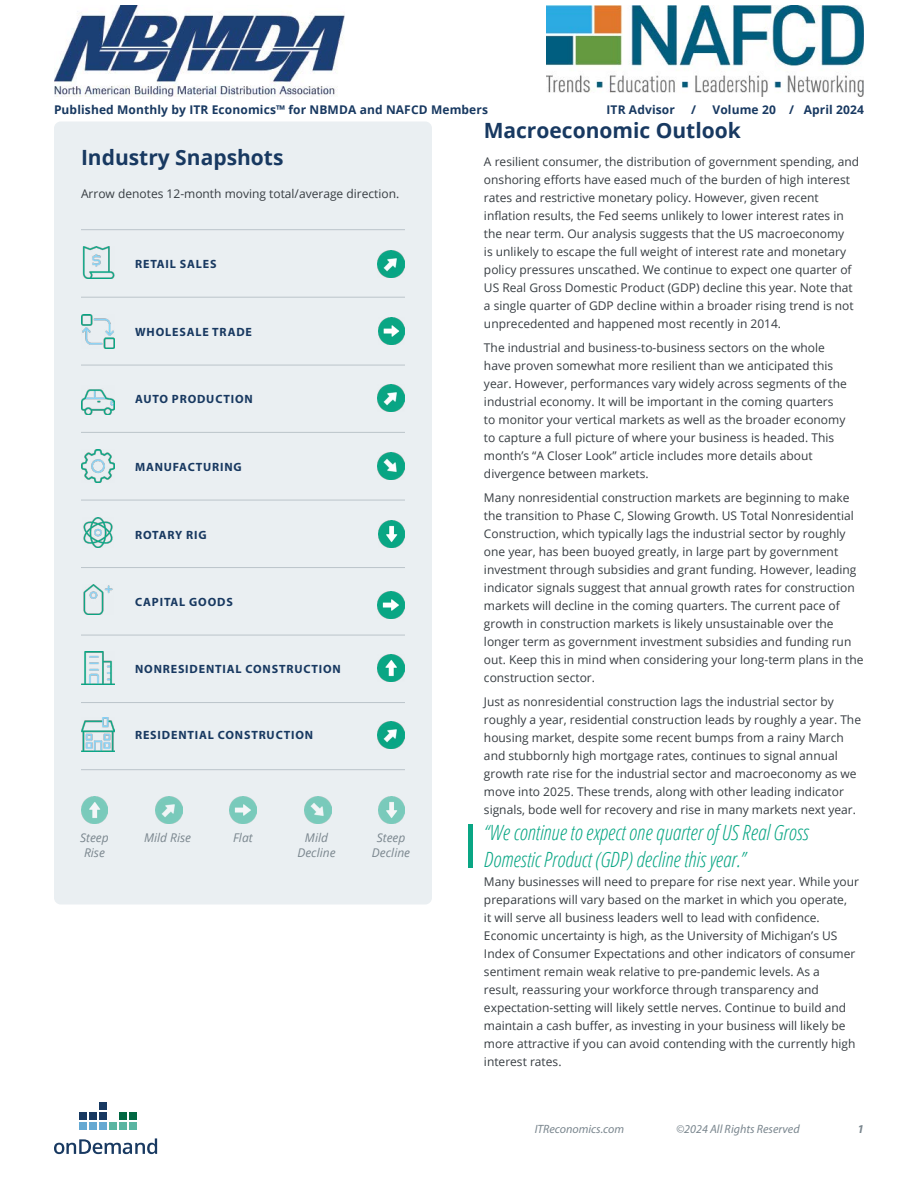
<style>
.page{position:relative;width:918px;height:1188px;background:#fff}
.page>*{position:absolute;margin:0;border:0;box-sizing:border-box;transform-origin:0 0}
.t1{font:italic 300 condensed 21px/27px "Open Sans";color:#09a684}
.t2{font:700 21px "Open Sans";color:#183961}
.t3{font:12px/18px "Open Sans";color:#373d42}
.t4{font:700 12px "Myriad Pro";letter-spacing:.07em;color:#183961}
.t5{font:700 12px "Open Sans";letter-spacing:.01em;color:#183961}
.t6{font:italic 12px/15px "Open Sans";color:#7a868e;text-align:center}
.t7{font:italic 12px "Myriad Pro";color:#7a868e}
.t8{font:italic 700 12px "Myriad Pro";color:#7a868e}
</style>
<div class="page">
<svg style="left:54px;top:1138px;width:103px;height:16px"></svg>
<div style="left:109px;top:1122px;width:8px;height:8px;background:#5ab5a2"></div>
<div style="left:119px;top:1122px;width:8px;height:8px;background:#5ab5a2"></div>
<div style="left:129px;top:1122px;width:8px;height:8px;background:#5ab5a2"></div>
<div style="left:99px;top:1122px;width:8px;height:8px;background:#65a9d2"></div>
<div style="left:89px;top:1122px;width:8px;height:8px;background:#65a9d2"></div>
<div style="left:79px;top:1122px;width:8px;height:8px;background:#65a9d2"></div>
<div style="left:119px;top:1112px;width:8px;height:8px;background:#006742"></div>
<div style="left:99px;top:1112px;width:8px;height:8px;background:#183961"></div>
<div style="left:89px;top:1112px;width:8px;height:8px;background:#183961"></div>
<div style="left:79px;top:1112px;width:8px;height:8px;background:#183961"></div>
<div style="left:129px;top:1112px;width:8px;height:8px;background:#006742"></div>
<div style="left:99px;top:1102px;width:8px;height:8px;background:#183961"></div>
<img style="left:547px;top:5px;width:317px;height:91px">
<img style="left:54px;top:5px;width:291px;height:91px">
<div style="left:54px;top:122px;width:378px;height:782px;background:#eaeff2;border-radius:7px"></div>
<hr style="left:81px;top:297px;width:324px;height:1px;background:#bbc4ca">
<hr style="left:81px;top:365px;width:324px;height:1px;background:#bbc4ca">
<hr style="left:81px;top:229px;width:324px;height:1px;background:#bbc4ca">
<hr style="left:81px;top:432px;width:324px;height:1px;background:#bbc4ca">
<hr style="left:81px;top:500px;width:324px;height:1px;background:#bbc4ca">
<hr style="left:81px;top:567px;width:324px;height:1px;background:#bbc4ca">
<hr style="left:81px;top:635px;width:324px;height:1px;background:#bbc4ca">
<hr style="left:81px;top:702px;width:324px;height:1px;background:#bbc4ca">
<hr style="left:81px;top:769px;width:324px;height:1px;background:#bbc4ca">
<img style="left:82px;top:247px;width:32px;height:32px">
<img style="left:81px;top:314px;width:34px;height:34px">
<img style="left:81px;top:389px;width:34px;height:26px">
<img style="left:81px;top:449px;width:34px;height:34px">
<img style="left:83px;top:518px;width:30px;height:30px">
<img style="left:83px;top:584px;width:30px;height:31px">
<img style="left:81px;top:651px;width:34px;height:34px">
<img style="left:81px;top:718px;width:34px;height:34px">
<img style="left:305px;top:796px;width:27px;height:28px">
<img style="left:156px;top:796px;width:27px;height:28px">
<img style="left:378px;top:796px;width:27px;height:28px">
<img style="left:81px;top:796px;width:27px;height:28px">
<img style="left:230px;top:796px;width:26px;height:28px">
<img style="left:378px;top:655px;width:27px;height:27px">
<hr style="left:468px;top:824px;width:4px;height:43px;background:#09a684">
<img style="left:378px;top:250px;width:27px;height:27px">
<img style="left:378px;top:453px;width:27px;height:27px">
<img style="left:378px;top:521px;width:27px;height:27px">
<img style="left:378px;top:721px;width:27px;height:27px">
<img style="left:378px;top:591px;width:27px;height:27px">
<img style="left:378px;top:318px;width:27px;height:27px">
<img style="left:378px;top:385px;width:27px;height:27px">
<p class="t5" style="left:54px;top:101px;width:436px">Published Monthly by ITR Economics™ for NBMDA and NAFCD Members</p>
<p class="t5" style="left:607px;top:101px;width:70px">ITR Advisor</p>
<p class="t5" style="left:691px;top:101px;width:6px">/</p>
<p class="t5" style="left:712px;top:101px;width:153px">Volume 20 / April 2024</p>
<h1 class="t2" style="left:81px;top:142px;width:204px">Industry Snapshots</h1>
<h1 class="t2" style="left:484px;top:115px;width:259px">Macroeconomic Outlook</h1>
<p class="t3" style="left:484px;top:152px;width:377px">A resilient consumer, the distribution of government spending, and onshoring efforts have eased much of the burden of high interest rates and restrictive monetary policy. However, given recent inflation results, the Fed seems unlikely to lower interest rates in the near term. Our analysis suggests that the US macroeconomy<br>is unlikely to escape the full weight of interest rate and monetary policy pressures unscathed. We continue to expect one quarter of US Real Gross Domestic Product (GDP) decline this year. Note that a single quarter of GDP decline within a broader rising trend is not unprecedented and happened most recently in 2014.</p>
<p class="t3" style="left:484px;top:338px;width:364px">The industrial and business-to-business sectors on the whole have proven somewhat more resilient than we anticipated this year. However, performances vary widely across segments of the industrial economy. It will be important in the coming quarters to monitor your vertical markets as well as the broader economy to capture a full picture of where your business is headed. This month’s “A Closer Look” article includes more details about divergence between markets.</p>
<p class="t3" style="left:484px;top:488px;width:381px">Many nonresidential construction markets are beginning to make the transition to Phase C, Slowing Growth. US Total Nonresidential Construction, which typically lags the industrial sector by roughly one year, has been buoyed greatly, in large part by government investment through subsidies and grant funding. However, leading indicator signals suggest that annual growth rates for construction markets will decline in the coming quarters. The current pace of growth in construction markets is likely unsustainable over the longer term as government investment subsidies and funding run out. Keep this in mind when considering your long-term plans in the construction sector.</p>
<p class="t3" style="left:484px;top:692px;width:379px">Just as nonresidential construction lags the industrial sector by roughly a year, residential construction leads by roughly a year. The housing market, despite some recent bumps from a rainy March and stubbornly high mortgage rates, continues to signal annual growth rate rise for the industrial sector and macroeconomy as we move into 2025. These trends, along with other leading indicator signals, bode well for recovery and rise in many markets next year.</p>
<p class="t3" style="left:81px;top:185px;width:320px">Arrow denotes 12-month moving total/average direction.</p>
<p class="t4" style="left:135px;top:256px;width:83px">RETAIL SALES</p>
<p class="t4" style="left:135px;top:324px;width:118px">WHOLESALE TRADE</p>
<p class="t4" style="left:135px;top:391px;width:119px">AUTO PRODUCTION</p>
<p class="t4" style="left:135px;top:459px;width:108px">MANUFACTURING</p>
<p class="t4" style="left:135px;top:527px;width:73px">ROTARY RIG</p>
<p class="t4" style="left:135px;top:594px;width:99px">CAPITAL GOODS</p>
<p class="t4" style="left:135px;top:661px;width:207px">NONRESIDENTIAL CONSTRUCTION</p>
<p class="t4" style="left:135px;top:727px;width:180px">RESIDENTIAL CONSTRUCTION</p>
<p class="t6" style="left:80px;top:830px;width:30px">Steep<br>Rise</p>
<p class="t6" style="left:297px;top:830px;width:40px">Mild<br>Decline</p>
<p class="t6" style="left:372px;top:830px;width:40px">Steep<br>Decline</p>
<p class="t6" style="left:144px;top:830px;width:49px">Mild Rise</p>
<p class="t6" style="left:233px;top:830px;width:21px">Flat</p>
<h1 class="t1" style="left:484px;top:818px;width:326px">“We continue to expect one quarter of US Real Gross<br>Domestic Product (GDP) decline this year.”</h1>
<p class="t3" style="left:484px;top:873px;width:377px">Many businesses will need to prepare for rise next year. While your preparations will vary based on the market in which you operate,<br>it will serve all business leaders well to lead with confidence.<br>Economic uncertainty is high, as the University of Michigan’s US Index of Consumer Expectations and other indicators of consumer sentiment remain weak relative to pre-pandemic levels. As a<br>result, reassuring your workforce through transparency and expectation-setting will likely settle nerves. Continue to build and maintain a cash buffer, as investing in your business will likely be more attractive if you can avoid contending with the currently high interest rates.</p>
<p class="t7" style="left:535px;top:1121px;width:91px">ITReconomics.com</p>
<p class="t7" style="left:676px;top:1121px;width:125px">©2024 All Rights Reserved</p>
<p class="t8" style="left:858px;top:1121px;width:8px">1</p>
</div>
